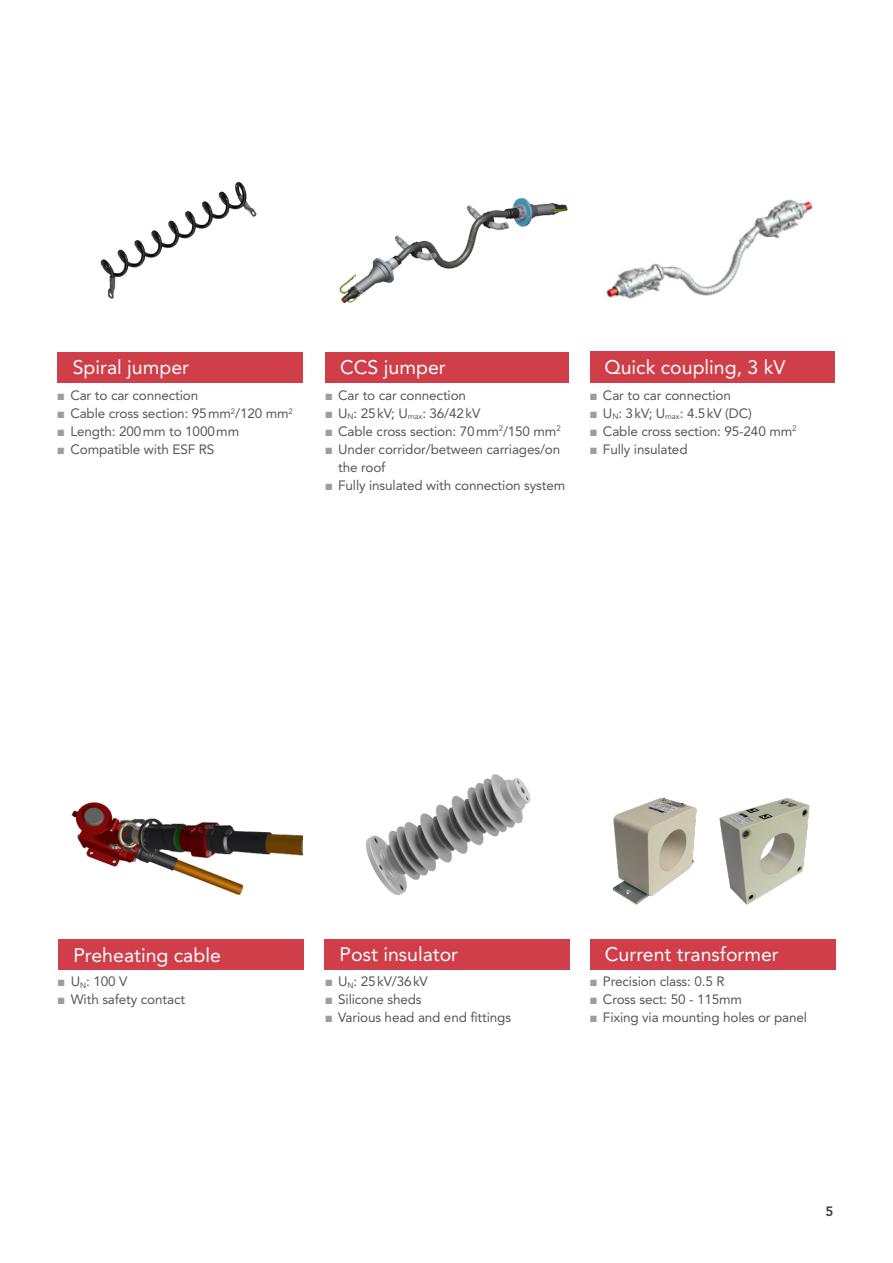
<style>
.page{position:relative;width:893px;height:1263px;background:#fff}
.page>*{position:absolute;margin:0;border:0;box-sizing:border-box;transform-origin:0 0}
.t1{font:19.5px "Avenir LT Std";color:#fff}
.t2{font:13.5px/18px "Avenir LT Std";letter-spacing:-.01em;color:#575756}
.t3{font:800 13.5px "Avenir LT Std";color:#3c3c3b}
.s1{color:#9d9d9c}
</style>
<div class="page">
<img style="left:339px;top:198px;width:229px;height:106px">
<div style="left:325px;top:352px;width:244px;height:30px;background:#d03e4a"></div>
<img style="left:100px;top:181px;width:157px;height:118px">
<div style="left:58px;top:352px;width:245px;height:30px;background:#d03e4a"></div>
<div style="left:590px;top:939px;width:245px;height:30px;background:#d03e4a"></div>
<img style="left:366px;top:774px;width:165px;height:122px">
<div style="left:325px;top:939px;width:245px;height:30px;background:#d03e4a"></div>
<img style="left:71px;top:802px;width:232px;height:93px">
<div style="left:58px;top:939px;width:246px;height:31px;background:#d03e4a"></div>
<img style="left:612px;top:797px;width:57px;height:108px">
<img style="left:669px;top:798px;width:141px;height:107px">
<img style="left:604px;top:199px;width:209px;height:101px">
<div style="left:590px;top:351px;width:244px;height:31px;background:#d03e4a"></div>
<h1 class="t1" style="left:73px;top:356px;width:118px">Spiral jumper</h1>
<h1 class="t1" style="left:340px;top:356px;width:107px">CCS jumper</h1>
<p class="t2" style="left:58px;top:387px;width:142px"><span class="s1">■</span> Car to car connection</p>
<p class="t2" style="left:58px;top:405px;width:237px"><span class="s1">■</span> Cable cross section: 95mm<sup>2</sup>/120 mm<sup>2</sup></p>
<p class="t2" style="left:58px;top:423px;width:183px"><span class="s1">■</span> Length: 200mm to 1000mm</p>
<p class="t2" style="left:58px;top:441px;width:158px"><span class="s1">■</span> Compatible with ESF RS</p>
<p class="t2" style="left:325px;top:386px;width:142px"><span class="s1">■</span> Car to car connection</p>
<p class="t2" style="left:325px;top:404px;width:156px"><span class="s1">■</span> U<sub>N</sub>: 25kV; U<sub>max</sub>: 36/42kV</p>
<p class="t2" style="left:325px;top:422px;width:237px"><span class="s1">■</span> Cable cross section: 70mm<sup>2</sup>/150 mm<sup>2</sup></p>
<p class="t2" style="left:338px;top:440px;width:224px;text-indent:-13px"><span class="s1">■</span> Under corridor/between carriages/on the roof</p>
<p class="t2" style="left:325px;top:476px;width:241px"><span class="s1">■</span> Fully insulated with connection system</p>
<h1 class="t1" style="left:604px;top:356px;width:182px">Quick coupling, 3 kV</h1>
<p class="t2" style="left:590px;top:386px;width:142px"><span class="s1">■</span> Car to car connection</p>
<p class="t2" style="left:590px;top:404px;width:163px"><span class="s1">■</span> U<sub>N</sub>: 3kV; U<sub>max</sub>: 4.5kV (DC)</p>
<p class="t2" style="left:590px;top:422px;width:208px"><span class="s1">■</span> Cable cross section: 95-240 mm<sup>2</sup></p>
<p class="t2" style="left:590px;top:440px;width:99px"><span class="s1">■</span> Fully insulated</p>
<h1 class="t1" style="left:73px;top:944px;width:149px">Preheating cable</h1>
<h1 class="t1" style="left:340px;top:943px;width:120px">Post insulator</h1>
<h1 class="t1" style="left:605px;top:943px;width:175px">Current transformer</h1>
<p class="t2" style="left:58px;top:972px;width:71px"><span class="s1">■</span> U<sub>N</sub>: 100 V</p>
<p class="t2" style="left:58px;top:990px;width:129px"><span class="s1">■</span> With safety contact</p>
<p class="t2" style="left:325px;top:972px;width:104px"><span class="s1">■</span> U<sub>N</sub>: 25kV/36kV</p>
<p class="t2" style="left:325px;top:990px;width:98px"><span class="s1">■</span> Silicone sheds</p>
<p class="t2" style="left:325px;top:1008px;width:187px"><span class="s1">■</span> Various head and end fittings</p>
<p class="t2" style="left:590px;top:972px;width:136px"><span class="s1">■</span> Precision class: 0.5 R</p>
<p class="t2" style="left:590px;top:990px;width:153px"><span class="s1">■</span> Cross sect: 50 - 115mm</p>
<p class="t2" style="left:590px;top:1008px;width:218px"><span class="s1">■</span> Fixing via mounting holes or panel</p>
<p class="t3" style="left:825px;top:1203px;width:9px">5</p>
</div>
